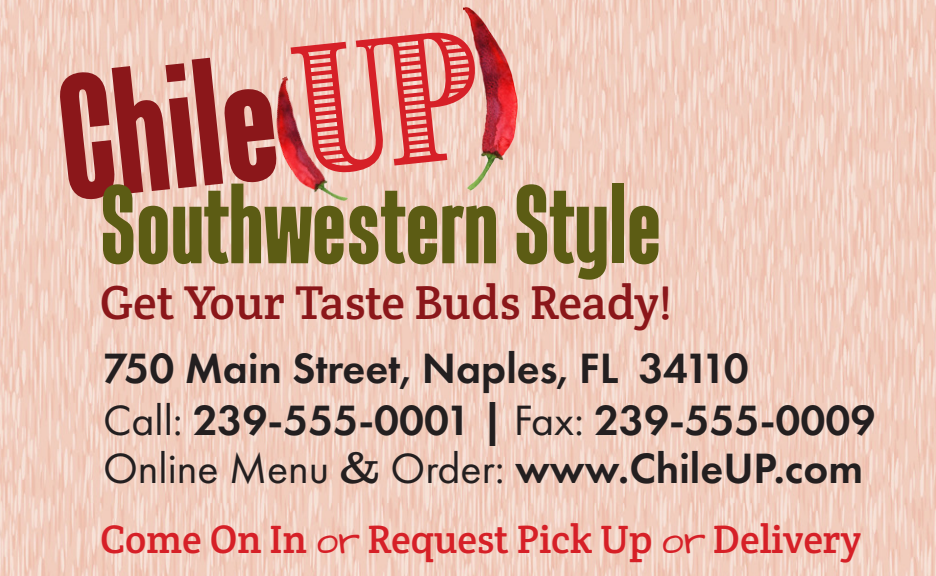
<style>
.page{position:relative;width:936px;height:576px;background:#fff}
.page>*{position:absolute;margin:0;border:0;box-sizing:border-box;transform-origin:0 0}
.t1{font:700 162px "Tandelle Rg";color:#8b171a}
.t2{font:700 102px "Tandelle Rg";color:#5c5c14;scale:1.04 1}
.t3{font:48px "Crete Round";color:#8b171a}
.t4{font:600 44px "Futura PT";color:#231f20}
.t5{font:44px "Futura PT";color:#231f20}
.t6{font:40px "Crete Round";color:#d62027}
.s1{font-family:"Brim Narrow Combined 1";font-weight:400;font-size:157.2px;color:#d62027}
.s2{font-weight:400}
.s3{font-weight:800}
.s4{font-family:"Clarendon Wide"}
.s5{font-weight:600}
.s6{font-family:"Architects Daughter";font-size:32px}
</style>
<div class="page">
<img style="left:0;top:0;width:936px;height:576px">
<img style="left:251px;top:76px;width:101px;height:140px">
<img style="left:463px;top:7px;width:54px;height:183px">
<p class="t1" style="left:50px;top:41px;width:424px;rotate:-6deg">Chile<span class="s1">Up</span></p>
<p class="t2" style="left:100px;top:163px;width:541px">Southwestern Style</p>
<p class="t3" style="left:100px;top:272px;width:573px">Get Your Taste Buds Ready!</p>
<p class="t4" style="left:103px;top:341px;width:647px">750 Main Street, Naples, FL 34110</p>
<p class="t4" style="left:103px;top:393px;width:774px"><span class="s2">Call:</span> 239-555-0001 <span class="s3">|</span> <span class="s2">Fax:</span> 239-555-0009</p>
<p class="t5" style="left:103px;top:443px;width:762px">Online Menu <span class="s4">&amp;</span> Order: <span class="s5">www.ChileUP.com</span></p>
<p class="t6" style="left:100px;top:514px;width:763px">Come On In <span class="s6">or</span> Request Pick Up <span class="s6">or</span> Delivery</p>
</div>
